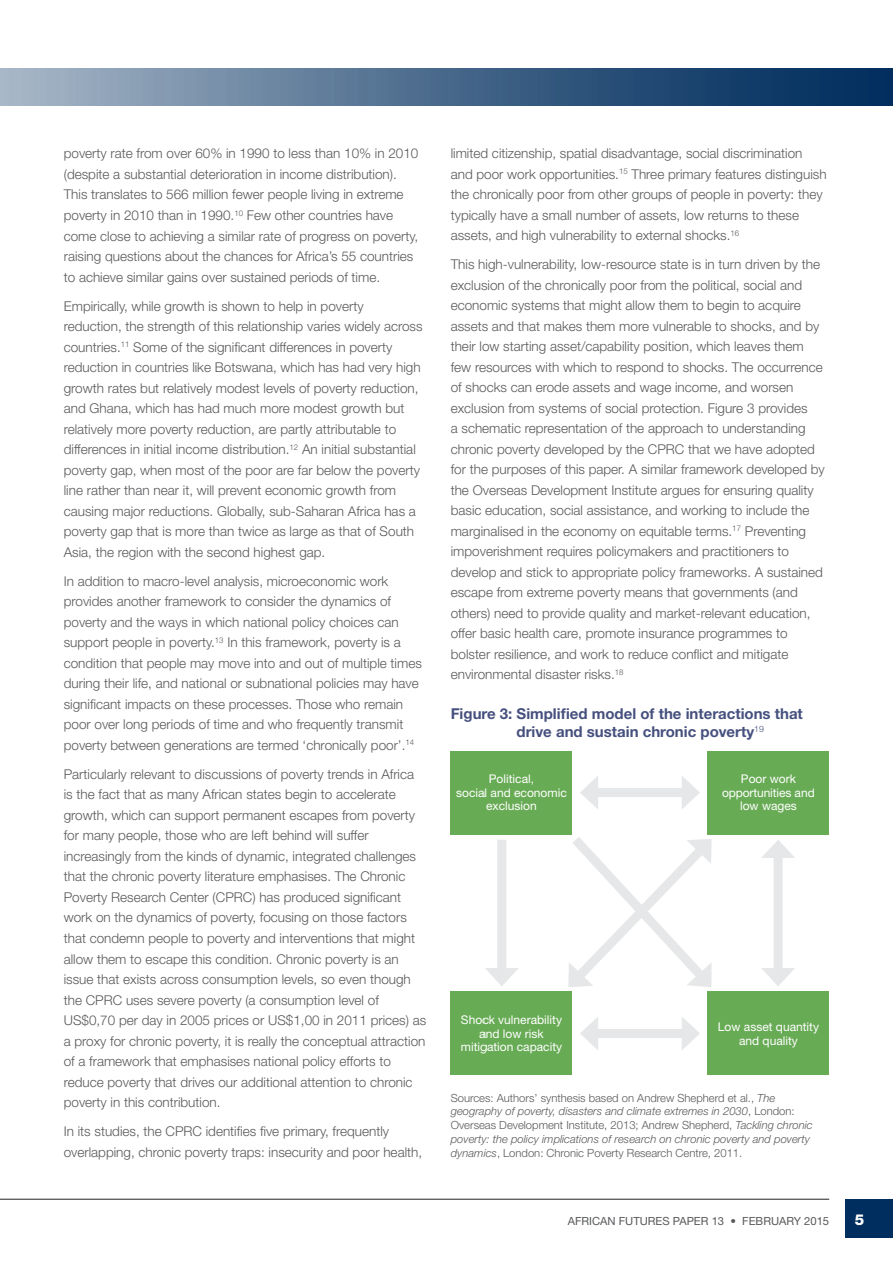
<style>
.page{position:relative;width:893px;height:1263px;background:#fff}
.page>*{position:absolute;margin:0;border:0;box-sizing:border-box;transform-origin:0 0}
.t1{font:700 15px/18.3px "Helvetica Neue LT Std";color:#46507e}
.t2{font:800 15px "Helvetica Neue LT Std";color:#fff}
.t3{font:300 13.5px/20.5px "Helvetica Neue LT Std";color:#58595b}
.t4{font:12px/13.5px "Helvetica Neue LT Std";color:#fff;text-align:center}
.t5{font:300 11.25px/13.8px "Helvetica Neue LT Std";color:#58595b}
.t6{font:11.25px "Helvetica Neue LT Std";color:#58595b}
.s1{font-style:italic}
</style>
<div class="page">
<div style="left:845px;top:1199px;width:48px;height:38px;background:#002e5e"></div>
<hr style="left:0;top:1199px;width:829px;height:1px;background:#231f20">
<img style="left:0;top:68px;width:893px;height:38px">
<div style="left:451px;top:992px;width:121px;height:83px;background:#68ab55"></div>
<div style="left:451px;top:751px;width:121px;height:83px;background:#68ab55"></div>
<div style="left:708px;top:992px;width:121px;height:83px;background:#68ab55"></div>
<div style="left:708px;top:751px;width:121px;height:83px;background:#68ab55"></div>
<div style="left:591px;top:1029px;width:98px;height:9px;background:#e6e7e8"></div>
<svg style="left:580px;top:1017px;width:18px;height:33px"></svg>
<svg style="left:682px;top:1017px;width:18px;height:33px"></svg>
<div style="left:591px;top:788px;width:98px;height:9px;background:#e6e7e8"></div>
<svg style="left:580px;top:776px;width:18px;height:33px"></svg>
<svg style="left:682px;top:776px;width:18px;height:33px"></svg>
<div style="left:497px;top:840px;width:9px;height:135px;background:#e6e7e8"></div>
<svg style="left:485px;top:968px;width:33px;height:18px"></svg>
<div style="left:774px;top:851px;width:9px;height:124px;background:#e6e7e8"></div>
<svg style="left:762px;top:840px;width:33px;height:18px"></svg>
<svg style="left:762px;top:968px;width:33px;height:18px"></svg>
<svg style="left:563px;top:827px;width:154px;height:165px"></svg>
<p class="t3" style="left:64px;top:143px;width:356px">poverty rate from over 60% in 1990 to less than 10% in 2010 (despite a substantial deterioration in income distribution).<br>This translates to 566 million fewer people living in extreme poverty in 2010 than in 1990.<sup>10</sup> Few other countries have come close to achieving a similar rate of progress on poverty, raising questions about the chances for Africa’s 55 countries to achieve similar gains over sustained periods of time.</p>
<p class="t3" style="left:64px;top:295px;width:360px">Empirically, while growth is shown to help in poverty reduction, the strength of this relationship varies widely across countries.<sup>11</sup> Some of the significant differences in poverty reduction in countries like Botswana, which has had very high growth rates but relatively modest levels of poverty reduction, and Ghana, which has had much more modest growth but relatively more poverty reduction, are partly attributable to differences in initial income distribution.<sup>12</sup> An initial substantial poverty gap, when most of the poor are far below the poverty line rather than near it, will prevent economic growth from causing major reductions. Globally, sub-Saharan Africa has a poverty gap that is more than twice as large as that of South Asia, the region with the second highest gap.</p>
<p class="t3" style="left:64px;top:570px;width:360px">In addition to macro-level analysis, microeconomic work provides another framework to consider the dynamics of poverty and the ways in which national policy choices can support people in poverty.<sup>13</sup> In this framework, poverty is a condition that people may move into and out of multiple times during their life, and national or subnational policies may have significant impacts on these processes. Those who remain poor over long periods of time and who frequently transmit poverty between generations are termed ‘chronically poor’.<sup>14</sup></p>
<p class="t3" style="left:64px;top:763px;width:364px">Particularly relevant to discussions of poverty trends in Africa is the fact that as many African states begin to accelerate growth, which can support permanent escapes from poverty for many people, those who are left behind will suffer increasingly from the kinds of dynamic, integrated challenges that the chronic poverty literature emphasises. The Chronic Poverty Research Center (CPRC) has produced significant work on the dynamics of poverty, focusing on those factors that condemn people to poverty and interventions that might allow them to escape this condition. Chronic poverty is an issue that exists across consumption levels, so even though the CPRC uses severe poverty (a consumption level of US$0,70 per day in 2005 prices or US$1,00 in 2011 prices) as a proxy for chronic poverty, it is really the conceptual attraction of a framework that emphasises national policy efforts to reduce poverty that drives our additional attention to chronic poverty in this contribution.</p>
<p class="t3" style="left:64px;top:1121px;width:360px">In its studies, the CPRC identifies five primary, frequently overlapping, chronic poverty traps: insecurity and poor health,</p>
<p class="t3" style="left:451px;top:143px;width:377px">limited citizenship, spatial disadvantage, social discrimination and poor work opportunities.<sup>15</sup> Three primary features distinguish the chronically poor from other groups of people in poverty: they typically have a small number of assets, low returns to these assets, and high vulnerability to external shocks.<sup>16</sup></p>
<p class="t3" style="left:451px;top:254px;width:376px">This high-vulnerability, low-resource state is in turn driven by the exclusion of the chronically poor from the political, social and economic systems that might allow them to begin to acquire assets and that makes them more vulnerable to shocks, and by their low starting asset/capability position, which leaves them few resources with which to respond to shocks. The occurrence of shocks can erode assets and wage income, and worsen exclusion from systems of social protection. Figure 3 provides<br>a schematic representation of the approach to understanding chronic poverty developed by the CPRC that we have adopted for the purposes of this paper. A similar framework developed by the Overseas Development Institute argues for ensuring quality basic education, social assistance, and working to include the marginalised in the economy on equitable terms.<sup>17</sup> Preventing impoverishment requires policymakers and practitioners to develop and stick to appropriate policy frameworks. A sustained escape from extreme poverty means that governments (and others) need to provide quality and market-relevant education, offer basic health care, promote insurance programmes to bolster resilience, and work to reduce conflict and mitigate environmental disaster risks.<sup>18</sup></p>
<p class="t1" style="left:517px;top:704px;width:288px;text-indent:-66px">Figure 3: Simplified model of the interactions that drive and sustain chronic poverty<sup>19</sup></p>
<p class="t4" style="left:456px;top:772px;width:112px">Political,<br>social and economic exclusion</p>
<p class="t4" style="left:461px;top:1013px;width:103px">Shock vulnerability and low risk mitigation capacity</p>
<p class="t4" style="left:722px;top:772px;width:94px">Poor work opportunities and low wages</p>
<p class="t4" style="left:718px;top:1020px;width:103px">Low asset quantity and quality</p>
<p class="t5" style="left:451px;top:1090px;width:364px">Sources: Authors’ synthesis based on Andrew Shepherd et al., <span class="s1">The geography of poverty, disasters and climate extremes in 2030</span>, London:<br>Overseas Development Institute, 2013; Andrew Shepherd, <span class="s1">Tackling chronic poverty: the policy implications of research on chronic poverty and poverty dynamics</span>, London: Chronic Poverty Research Centre, 2011.</p>
<p class="t6" style="left:568px;top:1214px;width:263px">AFRICAN FUTURES PAPER 13 • FEBRUARY 2015</p>
<p class="t2" style="left:855px;top:1211px;width:11px">5</p>
</div>
